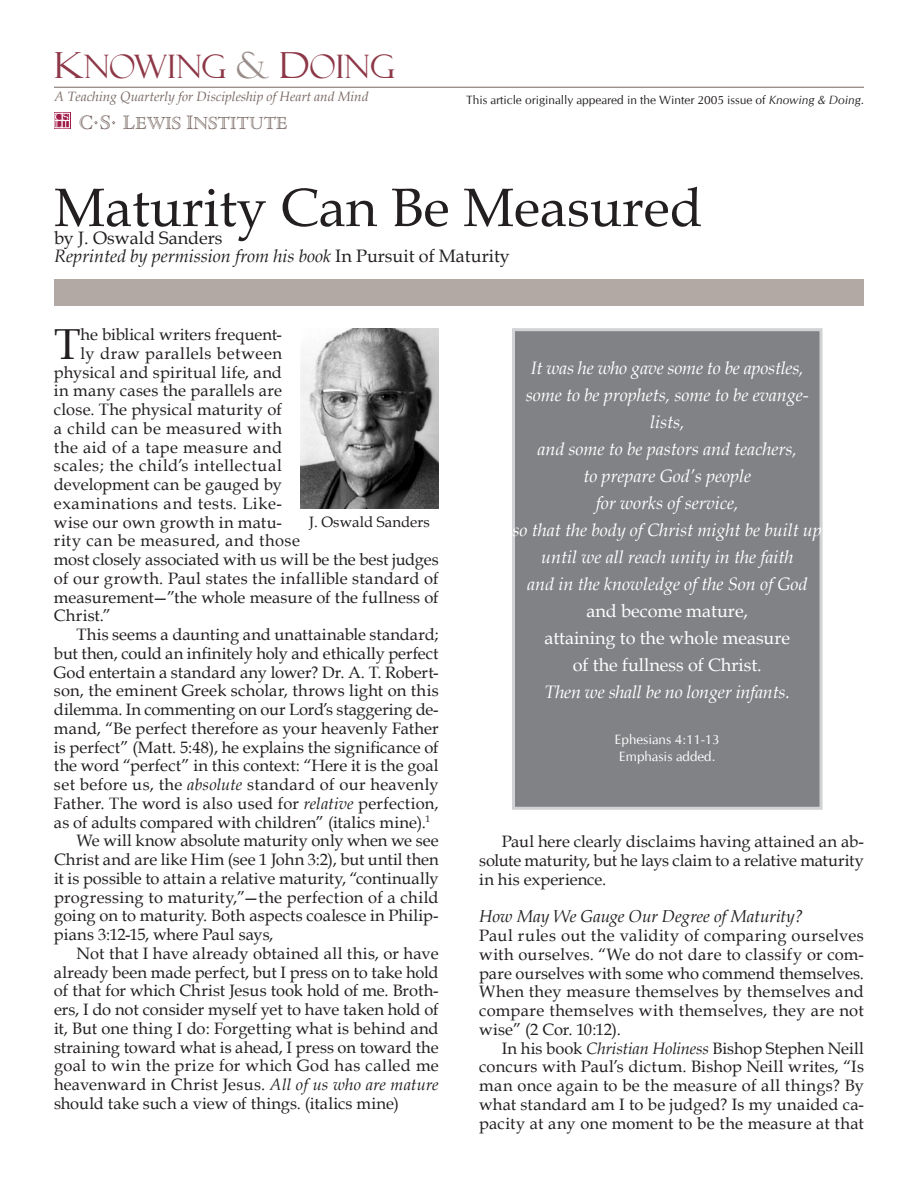
<style>
.page{position:relative;width:918px;height:1188px;background:#fff}
.page>*{position:absolute;margin:0;border:0;box-sizing:border-box;transform-origin:0 0}
.t1{font:54px "Book Antiqua";color:#231f20}
.t2{font:43.35px "Book Antiqua";color:#231f20}
.t3{font:32.4px "Felix Titling";color:#8d3747}
.t4{font:18.9px "Cloister Open Face";color:#776762}
.t5{font:italic 18px/27px "Book Antiqua";color:#fff;text-align:center}
.t6{font:18px/18px "Book Antiqua";color:#231f20}
.t7{font:18px/27px "Book Antiqua";color:#fff;text-align:center}
.t8{font:italic 17.25px "Book Antiqua";letter-spacing:-.01em;color:#231f20}
.t9{font:16.5px/18.8px "Book Antiqua";letter-spacing:.005em;color:#231f20;text-align:justify}
.t10{font:16.5px "Book Antiqua";letter-spacing:.025em;color:#231f20}
.t11{font:16.5px "Book Antiqua";letter-spacing:.035em;color:#231f20}
.t12{font:16.5px "Book Antiqua";letter-spacing:.04em;color:#231f20}
.t13{font:15px "Book Antiqua";color:#231f20}
.t14{font:italic 13.5px "Book Antiqua";color:#776762}
.t15{font:13.5px/16.5px "CG Omega";color:#fff;text-align:center}
.t16{font:12px "CG Omega";color:#231f20}
.s1{font-size:36px}
.s2{font-size:36px;color:#998c88}
.s3{font-size:21px}
.s4{font-style:italic}
</style>
<div class="page">
<div style="left:54px;top:279px;width:810px;height:26px;background:#b2a8a4"></div>
<hr style="left:54px;top:87px;width:810px;height:1px;background:#776762">
<div style="left:62px;top:120px;width:8px;height:8px;border:1px solid #fff"></div>
<div style="left:62px;top:113px;width:8px;height:8px;border:1px solid #fff"></div>
<svg style="left:55px;top:113px;width:13px;height:15px"></svg>
<img style="left:300px;top:328px;width:138px;height:181px">
<div style="left:514px;top:330px;width:307px;height:478px;background:#808285"></div>
<div style="left:512px;top:328px;width:311px;height:482px;border:3px solid #d1d2d4"></div>
<h3 class="t3" style="left:54px;top:48px;width:342px"><span class="s1">K</span>NOWING <span class="s2">&amp;</span> <span class="s1">D</span>OING</h3>
<p class="t14" style="left:54px;top:87px;width:316px">A Teaching Quarterly for Discipleship of Heart and Mind</p>
<p class="t4" style="left:79px;top:113px;width:210px"><span class="s3">C</span><sup>.</sup><span class="s3">S</span><sup>.</sup> <span class="s3">L</span>EWIS <span class="s3">I</span>NSTITUTE</p>
<p class="t16" style="left:466px;top:93px;width:399px">This article originally appeared in the Winter 2005 issue of <span class="s4">Knowing &amp; Doing</span>.</p>
<h1 class="t1" style="left:54px;top:170px;width:650px">Maturity Can Be Measured</h1>
<p class="t6" style="left:54px;top:228px;width:457px">by J. Oswald Sanders<br><span class="s4">Reprinted by permission from his book</span> In Pursuit of Maturity</p>
<h2 class="t2" style="left:54px;top:314px;width:28px">T</h2>
<p class="t9" style="left:81px;top:325px;width:203px">he biblical writers frequent-</p>
<p class="t11" style="left:81px;top:342px;width:203px">ly draw parallels between</p>
<p class="t9" style="left:54px;top:362px;width:230px">physical and spiritual life, and</p>
<p class="t9" style="left:54px;top:381px;width:230px">in many cases the parallels are</p>
<p class="t9" style="left:54px;top:400px;width:230px">close. The physical maturity of</p>
<p class="t11" style="left:54px;top:417px;width:230px">a child can be measured with</p>
<p class="t10" style="left:54px;top:436px;width:230px">the aid of a tape measure and</p>
<p class="t12" style="left:54px;top:454px;width:230px">scales; the child’s intellectual</p>
<p class="t9" style="left:54px;top:475px;width:230px">development can be gauged by</p>
<p class="t11" style="left:54px;top:492px;width:230px">examinations and tests. Like-</p>
<p class="t9" style="left:54px;top:512px;width:230px">wise our own growth in matu-</p>
<p class="t10" style="left:54px;top:529px;width:247px">rity can be measured, and those</p>
<p class="t9" style="left:54px;top:550px;width:386px">most closely associated with us will be the best judges</p>
<p class="t9" style="left:54px;top:569px;width:386px">of our growth. Paul states the infallible standard of</p>
<p class="t9" style="left:54px;top:587px;width:386px">measurement—”the whole measure of the fullness of</p>
<p class="t9" style="left:54px;top:606px;width:59px">Christ.”</p>
<p class="t9" style="left:77px;top:625px;width:364px">This seems a daunting and unattainable standard;</p>
<p class="t9" style="left:54px;top:644px;width:386px">but then, could an infinitely holy and ethically perfect</p>
<p class="t9" style="left:54px;top:662px;width:386px">God entertain a standard any lower? Dr. A. T. Robert-</p>
<p class="t9" style="left:54px;top:681px;width:386px">son, the eminent Greek scholar, throws light on this</p>
<p class="t9" style="left:54px;top:700px;width:386px">dilemma. In commenting on our Lord’s staggering de-</p>
<p class="t9" style="left:54px;top:719px;width:386px">mand, “Be perfect therefore as your heavenly Father</p>
<p class="t9" style="left:54px;top:737px;width:386px">is perfect” (Matt. 5:48), he explains the significance of</p>
<p class="t9" style="left:54px;top:756px;width:386px">the word “perfect” in this context: “Here it is the goal</p>
<p class="t9" style="left:54px;top:775px;width:386px">set before us, the <span class="s4">absolute</span> standard of our heavenly</p>
<p class="t9" style="left:54px;top:794px;width:386px">Father. The word is also used for <span class="s4">relative</span> perfection,</p>
<p class="t9" style="left:54px;top:812px;width:378px">as of adults compared with children” (italics mine).<sup>1</sup></p>
<p class="t9" style="left:77px;top:831px;width:364px">We will know absolute maturity only when we see</p>
<p class="t9" style="left:54px;top:850px;width:386px">Christ and are like Him (see 1 John 3:2), but until then</p>
<p class="t9" style="left:54px;top:869px;width:386px">it is possible to attain a relative maturity, “continually</p>
<p class="t9" style="left:54px;top:887px;width:386px">progressing to maturity,”—the perfection of a child</p>
<p class="t9" style="left:54px;top:906px;width:386px">going on to maturity. Both aspects coalesce in Philip-</p>
<p class="t9" style="left:54px;top:925px;width:221px">pians 3:12-15, where Paul says,</p>
<p class="t9" style="left:77px;top:944px;width:364px">Not that I have already obtained all this, or have</p>
<p class="t9" style="left:54px;top:962px;width:386px">already been made perfect, but I press on to take hold</p>
<p class="t9" style="left:54px;top:981px;width:386px">of that for which Christ Jesus took hold of me. Broth-</p>
<p class="t9" style="left:54px;top:1000px;width:386px">ers, I do not consider myself yet to have taken hold of</p>
<p class="t9" style="left:54px;top:1019px;width:386px">it, But one thing I do: Forgetting what is behind and</p>
<p class="t9" style="left:54px;top:1037px;width:386px">straining toward what is ahead, I press on toward the</p>
<p class="t10" style="left:54px;top:1054px;width:386px">goal to win the prize for which God has called me</p>
<p class="t9" style="left:54px;top:1075px;width:386px">heavenward in Christ Jesus. <span class="s4">All of us who are mature</span></p>
<p class="t9" style="left:54px;top:1094px;width:347px">should take such a view of things. (italics mine)</p>
<p class="t13" style="left:309px;top:512px;width:122px">J. Oswald Sanders</p>
<p class="t5" style="left:513px;top:353px;width:311px">It was he who gave some to be apostles, some to be prophets, some to be evange&shy;lists,<br>and some to be pastors and teachers,<br>to prepare God’s people<br>for works of service,<br>so that the body of Christ might be built up until we all reach unity in the faith<br>and in the knowledge of the Son of God</p>
<p class="t7" style="left:544px;top:596px;width:247px">and become mature,<br>attaining to the whole measure of the fullness of Christ.</p>
<p class="t5" style="left:545px;top:677px;width:247px">Then we shall be no longer infants.</p>
<p class="t15" style="left:615px;top:731px;width:106px">Ephesians 4:11-13<br>Emphasis added.</p>
<p class="t9" style="left:479px;top:832px;width:386px;text-indent:23px">Paul here clearly disclaims having attained an ab&shy;solute maturity, but he lays claim to a relative maturity in his experience.</p>
<p class="t8" style="left:479px;top:905px;width:325px">How May We Gauge Our Degree of Maturity?</p>
<p class="t9" style="left:479px;top:926px;width:386px">Paul rules out the validity of comparing ourselves with ourselves. “We do not dare to classify or com&shy;pare ourselves with some who commend themselves.<br>When they measure themselves by themselves and compare themselves with themselves, they are not wise” (2 Cor. 10:12).</p>
<p class="t9" style="left:479px;top:1038px;width:386px;text-indent:23px">In his book <span class="s4">Christian Holiness</span> Bishop Stephen Neill concurs with Paul’s dictum. Bishop Neill writes, “Is man once again to be the measure of all things? By what standard am I to be judged? Is my unaided ca&shy;pacity at any one moment to be the measure at that</p>
</div>
